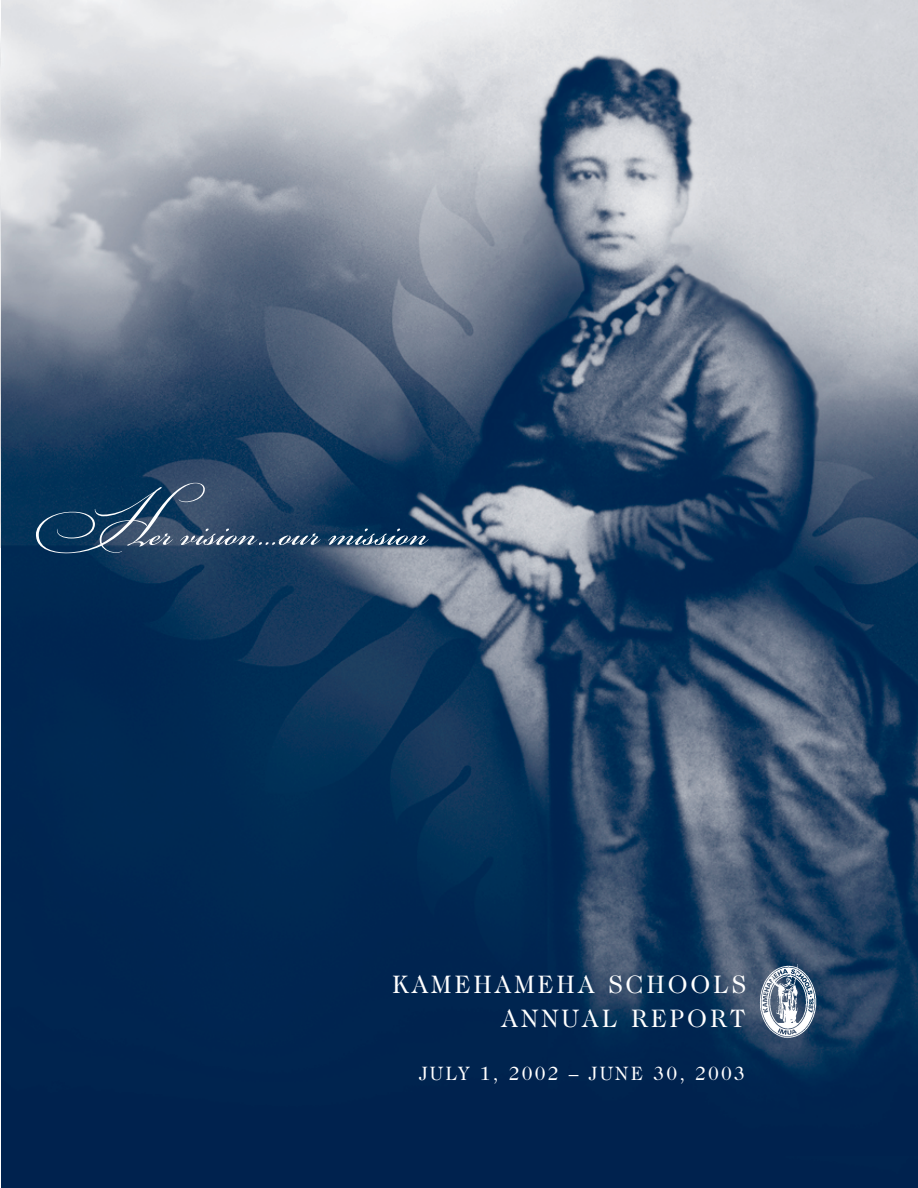
<style>
.page{position:relative;width:918px;height:1188px;background:#fff}
.page>*{position:absolute;margin:0;border:0;box-sizing:border-box;transform-origin:0 0}
.t1{font:52.5px "Bickham Script MM 400";color:#fff}
.t2{font:25.5px/34.5px "Caslon Two Twenty Four";letter-spacing:.11em;color:#fff;text-align:right}
.t3{font:19.5px "Caslon Two Twenty Four";letter-spacing:.11em;color:#fff}
.s1{font-family:"Bickham Script MM Sw Caps 400";font-size:60px}
</style>
<div class="page">
<img style="left:0;top:36px;width:1px;height:511px">
<img style="left:1px;top:0;width:917px;height:1188px">
<img style="left:752px;top:956px;width:72px;height:87px">
<h1 class="t1" style="left:29px;top:496px;width:400px"><span class="s1">H</span>er vision...our mission</h1>
<p class="t2" style="left:392px;top:969px;width:355px">KAMEHAMEHA SCHOOLS<br>ANNUAL REPORT</p>
<p class="t3" style="left:419px;top:1066px;width:327px">JULY 1, 2002 – JUNE 30, 2003</p>
</div>
